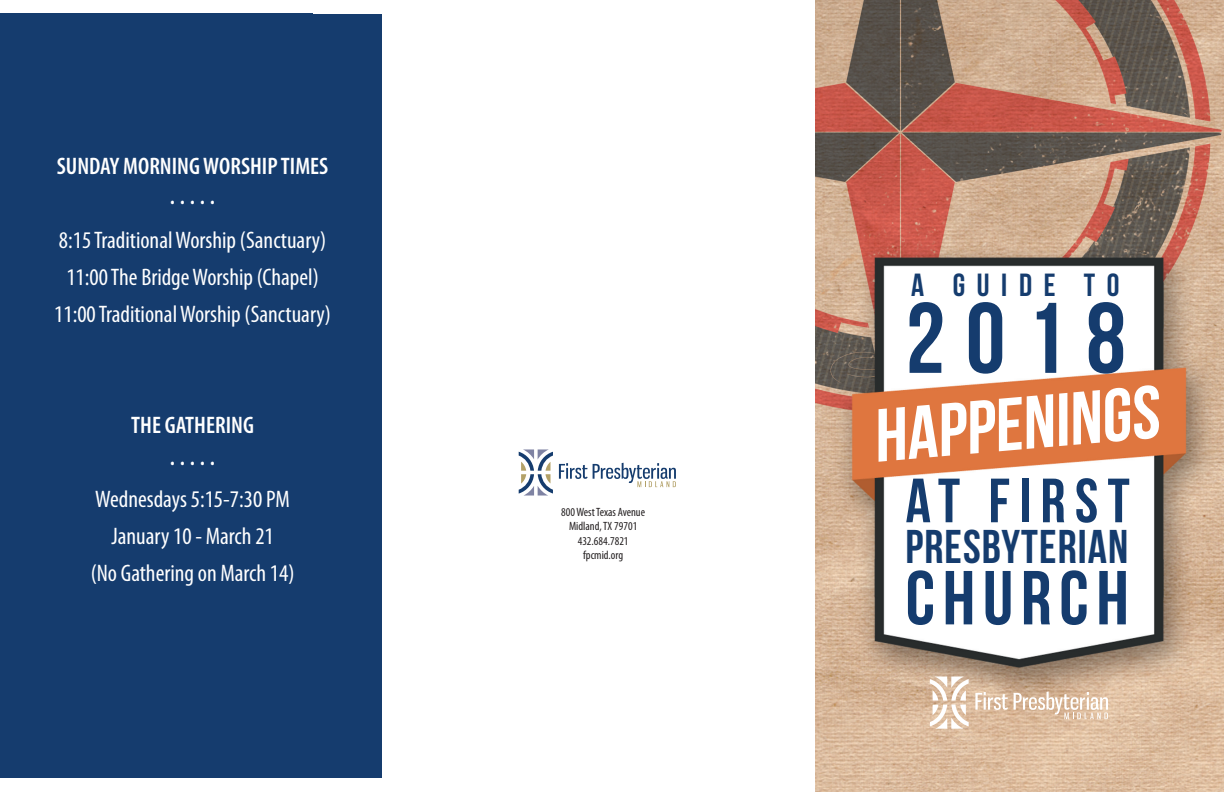
<style>
.page{position:relative;width:1227px;height:792px;background:#fff}
.page>*{position:absolute;margin:0;border:0;box-sizing:border-box;transform-origin:0 0}
.t1{font:100px "Bebas Neue";color:#153c6e}
.t2{font:76.3px "Bebas Neue";letter-spacing:.1em;color:#153c6e}
.t3{font:74.8px "Bebas Neue";color:#fff}
.t4{font:62.3px "Bebas Neue";letter-spacing:.15em;color:#153c6e}
.t5{font:47.3px "Bebas Neue";letter-spacing:.025em;color:#153c6e}
.t6{font:32px "Bebas Neue";letter-spacing:.365em;color:#153c6e}
.t7{font:condensed 24px/37px "Myriad Pro";color:#fff;text-align:center}
.t8{font:600 condensed 24px "Myriad Pro";color:#fff}
.t9{font:condensed 12px/14.4px "Myriad Pro";color:#231f20;text-align:center}
</style>
<div class="page">
<div style="left:0;top:14px;width:382px;height:764px;background:#153c6e"></div>
<svg style="left:519px;top:449px;width:34px;height:47px"></svg>
<svg style="left:559px;top:463px;width:117px;height:24px"></svg>
<img style="left:816px;top:0;width:407px;height:792px">
<svg style="left:930px;top:677px;width:39px;height:52px"></svg>
<svg style="left:975px;top:692px;width:33px;height:18px"></svg>
<svg style="left:1014px;top:692px;width:94px;height:27px"></svg>
<p class="t8" style="left:57px;top:153px;width:273px">SUNDAY MORNING WORSHIP TIMES</p>
<p class="t8" style="left:170px;top:183px;width:47px">.....</p>
<p class="t7" style="left:54px;top:221px;width:278px">8:15 Traditional Worship (Sanctuary)<br>11:00 The Bridge Worship (Chapel)<br>11:00 Traditional Worship (Sanctuary)</p>
<p class="t8" style="left:131px;top:412px;width:124px">THE GATHERING</p>
<p class="t8" style="left:170px;top:444px;width:47px">.....</p>
<p class="t7" style="left:91px;top:480px;width:205px">Wednesdays 5:15-7:30 PM<br>January 10 - March 21<br>(No Gathering on March 14)</p>
<p class="t9" style="left:561px;top:505px;width:85px">800 West Texas Avenue<br>Midland, TX 79701<br>432.684.7821 fpcmid.org</p>
<h3 class="t6" style="left:911px;top:267px;width:210px">A GUIDE TO</h3>
<h1 class="t1" style="left:906px;top:283px;width:222px">2018</h1>
<h3 class="t3" style="left:870px;top:396px;width:288px;rotate:-5deg">HAPPENINGS</h3>
<h3 class="t4" style="left:906px;top:467px;width:226px">AT FIRST</h3>
<h3 class="t5" style="left:906px;top:521px;width:224px">PRESBYTERIAN</h3>
<h2 class="t2" style="left:906px;top:556px;width:225px">CHURCH</h2>
</div>
